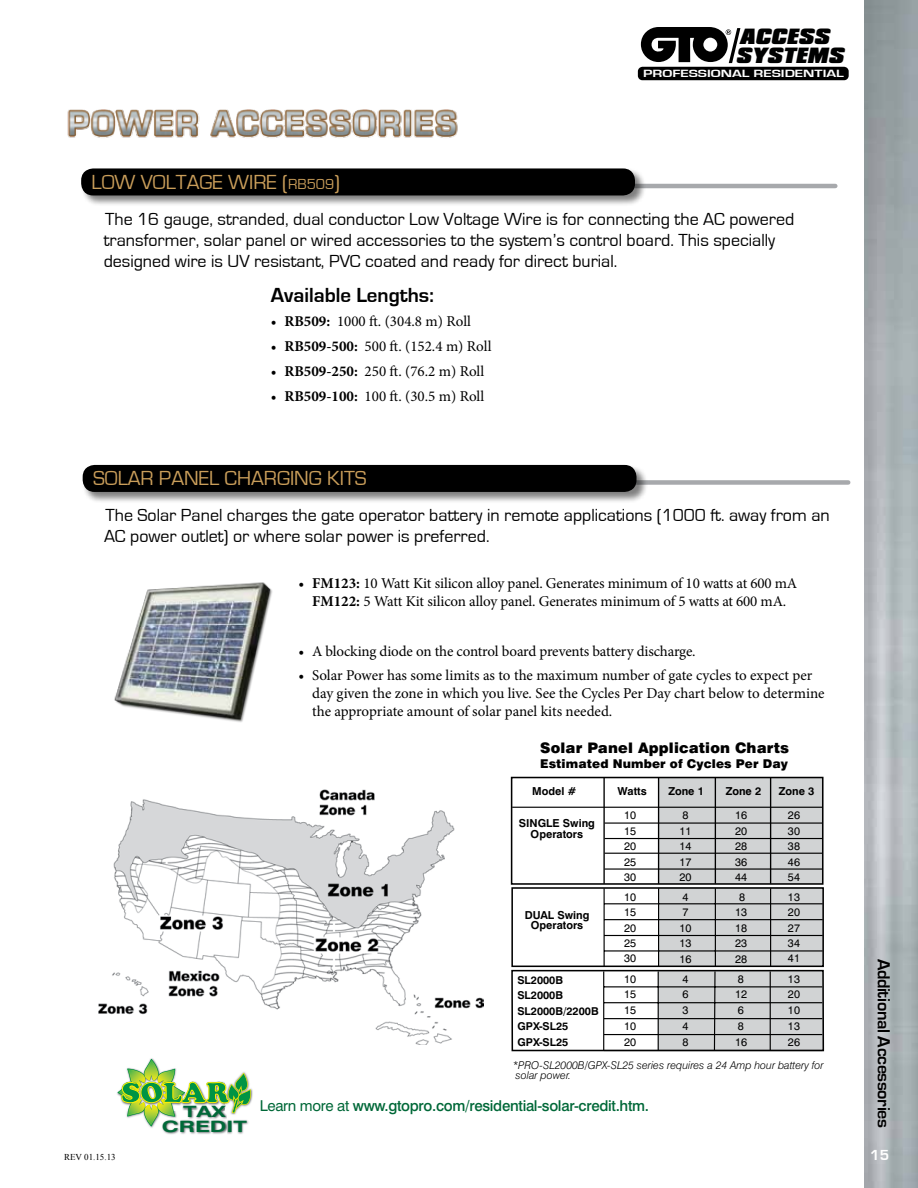
<style>
.page{position:relative;width:918px;height:1188px;background:#fff}
.page>*{position:absolute;margin:0;border:0;box-sizing:border-box;transform-origin:0 0}
.t1{font:21px "Eurostile";color:#ca9e5a}
.t2{font:700 21px "Eurostile";color:#000}
.t3{font:italic 900 18.9px/18.9px "Compacta BT";color:#000101}
.t4{font:18px/21px "Eurostile";color:#000}
.t5{font:700 18px "Eurostile";letter-spacing:-.02em;color:#000}
.t6{font:700 15.6px/14.7px "Swiss 721 BT";color:#006838;text-align:center;scale:1.46 1}
.t7{font:15px/18px "Minion Pro";letter-spacing:-.005em;color:#000;text-align:center}
.t8{font:500 15px "Swiss 721 BT";letter-spacing:-.02em;color:#006838}
.t9{font:700 15px "Eurostile";color:#fff}
.t10{font:900 14.55px "Swiss 721 BT";letter-spacing:.01em;color:#000}
.t11{font:900 12.15px "Swiss 721 BT";letter-spacing:.01em;color:#000}
.t12{font:10.95px/15.5px "Swiss 721 BT";color:#000;text-align:justify}
.t13{font:700 10.95px/10.8px "Swiss 721 BT";color:#000;text-align:center}
.t14{font:italic 300 10.8px/10.8px "Swiss 721 BT";color:#000}
.t15{font:700 10.8px/15.5px "Swiss 721 BT";color:#000}
.t16{font:700 10.8px "Eurostile";color:#fff;scale:1.42 1}
.t17{font:9px "Times New Roman";color:#000}
.s1{font-size:15px}
.s2{font-weight:700}
.s3{font-weight:400}
</style>
<div class="page">
<div style="left:638px;top:67px;width:211px;height:13px;background:#000;border-radius:5px"></div>
<svg style="left:641px;top:27px;width:99px;height:36px"></svg>
<img style="left:99px;top:789px;width:384px;height:255px">
<div style="left:658px;top:777px;width:165px;height:107px;background:#d1d3d4"></div>
<div style="left:658px;top:888px;width:165px;height:78px;background:#d1d3d4"></div>
<hr style="left:770px;top:888px;width:1px;height:78px;background:#000">
<div style="left:511px;top:887px;width:313px;height:80px;border:2px solid #000"></div>
<div style="left:511px;top:777px;width:313px;height:108px;border:2px solid #000"></div>
<hr style="left:604px;top:903px;width:219px;height:1px;background:#000">
<hr style="left:512px;top:807px;width:311px;height:1px;background:#000">
<hr style="left:605px;top:822px;width:218px;height:2px;background:#000">
<hr style="left:605px;top:838px;width:218px;height:1px;background:#000">
<hr style="left:605px;top:853px;width:218px;height:1px;background:#000">
<hr style="left:605px;top:868px;width:218px;height:2px;background:#000">
<hr style="left:604px;top:919px;width:219px;height:1px;background:#000">
<hr style="left:604px;top:935px;width:219px;height:1px;background:#000">
<hr style="left:604px;top:950px;width:219px;height:2px;background:#000">
<hr style="left:604px;top:888px;width:1px;height:78px;background:#000">
<hr style="left:658px;top:888px;width:1px;height:78px;background:#000">
<hr style="left:715px;top:888px;width:1px;height:78px;background:#000">
<hr style="left:603px;top:777px;width:2px;height:107px;background:#000">
<hr style="left:658px;top:777px;width:1px;height:107px;background:#000">
<hr style="left:715px;top:777px;width:1px;height:107px;background:#000">
<hr style="left:770px;top:777px;width:1px;height:107px;background:#000">
<div style="left:511px;top:970px;width:313px;height:81px;border:2px solid #000"></div>
<svg style="left:603px;top:970px;width:221px;height:82px"></svg>
<hr style="left:604px;top:1018px;width:218px;height:1px;background:#000">
<hr style="left:604px;top:1034px;width:218px;height:1px;background:#000">
<hr style="left:604px;top:1050px;width:218px;height:1px;background:#000">
<img style="left:114px;top:582px;width:159px;height:140px">
<hr style="left:86px;top:184px;width:749px;height:4px;background:#a7a9ac">
<div style="left:80px;top:168px;width:566px;height:39px;background:#000;opacity:.5"></div>
<div style="left:81px;top:168px;width:554px;height:27px;background:#000;border-radius:12px"></div>
<div style="left:88px;top:480px;width:760px;height:5px;background:#a7a9ac"></div>
<div style="left:82px;top:464px;width:566px;height:40px;background:#000;opacity:.5"></div>
<div style="left:83px;top:465px;width:554px;height:27px;background:#000;border-radius:12px"></div>
<img style="left:150px;top:1058px;width:103px;height:77px">
<img style="left:117px;top:1059px;width:135px;height:68px">
<img style="left:67px;top:109px;width:433px;height:63px">
<p class="t3" style="left:736px;top:27px;width:113px">ACCESS<br>SYSTEMS</p>
<h1 class="t1" style="left:92px;top:171px;width:250px">LOW VOLTAGE WIRE (<span class="s1">RB509</span>)</h1>
<p class="t16" style="left:643px;top:68px;width:143px">PROFESSIONAL RESIDENTIAL</p>
<p class="t4" style="left:104px;top:209px;width:692px">The 16 gauge, stranded, dual conductor Low Voltage Wire is for connecting the AC powered transformer, solar panel or wired accessories to the system’s control board. This specially designed wire is UV resistant, PVC coated and ready for direct burial.</p>
<h1 class="t2" style="left:271px;top:283px;width:164px">Available Lengths:</h1>
<p class="t7" style="left:271px;top:313px;width:202px">• <span class="s2">RB509:</span> 1000 ft. (304.8 m) Roll</p>
<p class="t7" style="left:271px;top:337px;width:222px">• <span class="s2">RB509-500:</span> 500 ft. (152.4 m) Roll</p>
<p class="t7" style="left:271px;top:362px;width:215px">• <span class="s2">RB509-250:</span> 250 ft. (76.2 m) Roll</p>
<p class="t7" style="left:271px;top:387px;width:215px">• <span class="s2">RB509-100:</span> 100 ft. (30.5 m) Roll</p>
<h1 class="t1" style="left:93px;top:467px;width:275px">SOLAR PANEL CHARGING KITS</h1>
<p class="t4" style="left:104px;top:505px;width:727px">The Solar Panel charges the gate operator battery in remote applications (1000 ft. away from an<br>AC power outlet) or where solar power is preferred.</p>
<p class="t7" style="left:299px;top:574px;width:500px">• <span class="s2">FM123:</span> 10 Watt Kit silicon alloy panel. Generates minimum of 10 watts at 600 mA<br><span class="s2">FM122:</span> 5 Watt Kit silicon alloy panel. Generates minimum of 5 watts at 600 mA.</p>
<p class="t7" style="left:299px;top:642px;width:399px">• A blocking diode on the control board prevents battery discharge.</p>
<p class="t7" style="left:312px;top:667px;width:514px;text-align:left;text-indent:-14px">• Solar Power has some limits as to the maximum number of gate cycles to expect per day given the zone in which you live. See the Cycles Per Day chart below to determine the appropriate amount of solar panel kits needed.</p>
<p class="t10" style="left:540px;top:739px;width:250px">Solar Panel Application Charts</p>
<p class="t11" style="left:540px;top:756px;width:249px">Estimated Number of Cycles Per Day</p>
<p class="t13" style="left:532px;top:786px;width:45px">Model #</p>
<p class="t13" style="left:618px;top:786px;width:31px">Watts</p>
<p class="t13" style="left:668px;top:786px;width:37px">Zone 1</p>
<p class="t13" style="left:726px;top:786px;width:37px">Zone 2</p>
<p class="t12" style="left:624px;top:808px;width:14px">10<br>15<br>20<br>25<br>30</p>
<p class="t12" style="left:624px;top:889px;width:14px">10<br>15<br>20<br>25<br>30</p>
<p class="t12" style="left:624px;top:971px;width:14px">10<br>15<br>15<br>10<br>20</p>
<p class="t13" style="left:779px;top:786px;width:37px">Zone 3</p>
<p class="t12" style="left:788px;top:808px;width:14px">26<br>30<br>38<br>46<br>54</p>
<p class="t12" style="left:788px;top:889px;width:14px">13<br>20<br>27<br>34<br>41</p>
<p class="t12" style="left:788px;top:971px;width:14px">13<br>20<br>10<br>13<br>26</p>
<p class="t12" style="left:680px;top:808px;width:14px;text-align:left">8<br>11<br>14<br>17<br>20</p>
<p class="t12" style="left:680px;top:889px;width:14px;text-align:left">4<br>7<br>10<br>13<br>16</p>
<p class="t12" style="left:683px;top:971px;width:8px">4<br>6<br>3<br>4<br>8</p>
<p class="t12" style="left:735px;top:808px;width:14px">16<br>20<br>28<br>36<br>44</p>
<p class="t12" style="left:735px;top:889px;width:14px;text-align:center">8<br>13<br>18<br>23<br>28</p>
<p class="t12" style="left:735px;top:971px;width:14px;text-align:left">8<br>12<br>6<br>8<br>16</p>
<p class="t13" style="left:519px;top:817px;width:78px">SINGLE Swing<br>Operators</p>
<p class="t13" style="left:525px;top:909px;width:66px">DUAL Swing<br>Operators</p>
<p class="t15" style="left:517px;top:972px;width:83px">SL2000B<br>SL2000B<br>SL2000B/2200B<br>GPX-SL25<br>GPX-SL25</p>
<p class="t14" style="left:513px;top:1059px;width:312px">*PRO-SL2000B/GPX-SL25 series requires a 24 Amp hour battery for solar power.</p>
<p class="t8" style="left:121px;top:1097px;width:529px"><sup>SOLAR</sup> <span class="s3">Learn more at</span> www.gtopro.com/residential-solar-credit.htm.</p>
<p class="t6" style="left:162px;top:1104px;width:60px">TAX<br>CREDIT</p>
<p class="t5" style="left:894px;top:959px;width:171px;rotate:90deg">Additional Accessories</p>
<p class="t17" style="left:64px;top:1151px;width:53px">REV 01.15.13</p>
<p class="t9" style="left:870px;top:1147px;width:20px">15</p>
</div>
